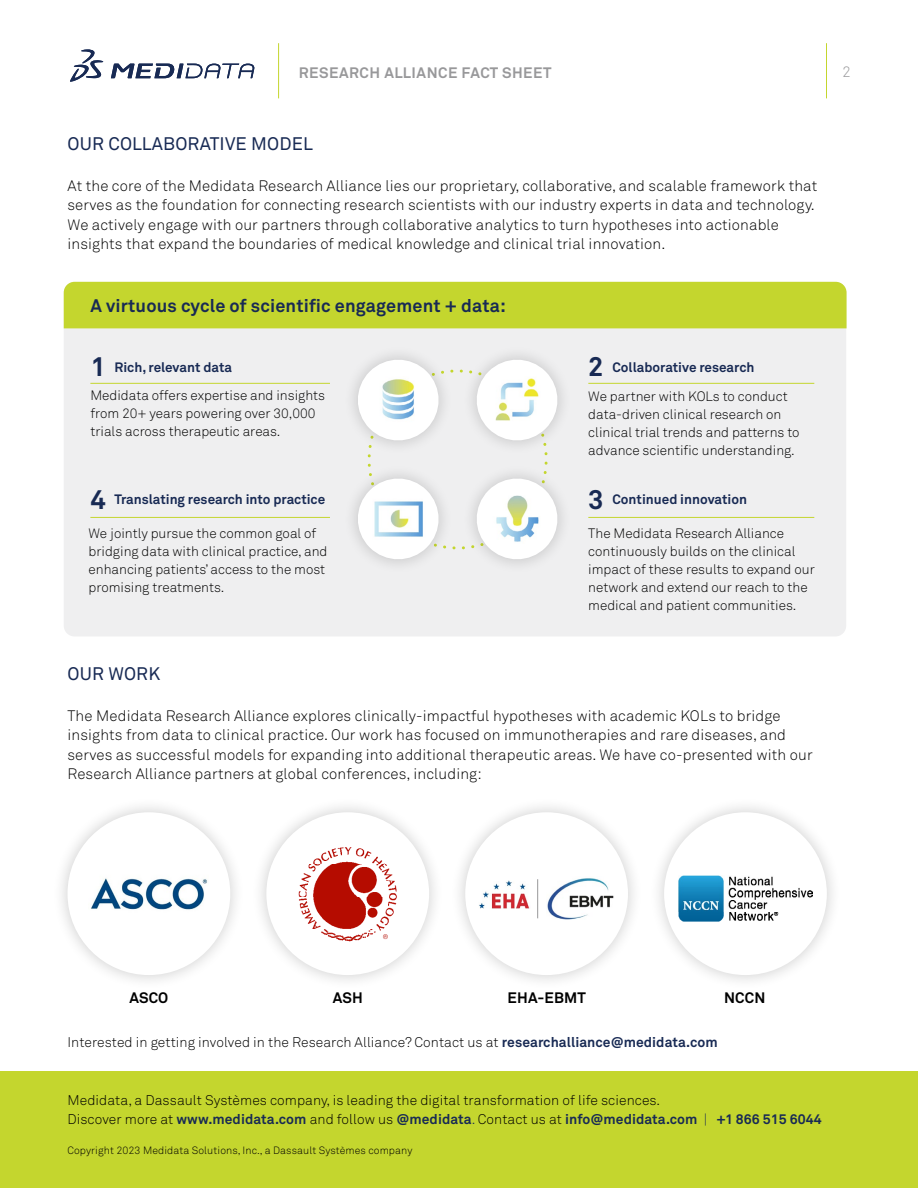
<style>
.page{position:relative;width:918px;height:1188px;background:#fff}
.page>*{position:absolute;margin:0;border:0;box-sizing:border-box;transform-origin:0 0}
.t1{font:700 27px "Akkurat Std";color:#182a54}
.t2{font:700 18px "Akkurat Std";letter-spacing:.01em;color:#182a54}
.t3{font:18px "Akkurat Std";letter-spacing:.01em;color:#182a54}
.t4{font:300 15px/19.5px "Akkurat Std";letter-spacing:.01em;color:#000}
.t5{font:700 15px "Akkurat Std";letter-spacing:.035em;color:#98989a}
.t6{font:700 15px "Akkurat Std";letter-spacing:.01em;color:#000}
.t7{font:300 15px "Akkurat Std";color:#98989a}
.t8{font:300 13.8px/19.5px "Akkurat Std";letter-spacing:.005em;color:#000}
.t9{font:300 13.5px/18px "Akkurat Std";color:#000}
.t10{font:700 13.5px "Akkurat Std";color:#182a54}
.t11{font:300 10.5px "Akkurat Std";letter-spacing:.01em;color:#000}
.s1{font-weight:700;color:#182a54}
.s2{color:#182a54}
</style>
<div class="page">
<div style="left:64px;top:282px;width:782px;height:354px;background:#efeff0;border-radius:11px"></div>
<div style="left:64px;top:282px;width:783px;height:46px;background:#c4d62e"></div>
<hr style="left:278px;top:43px;width:1px;height:55px;background:#c4d62e">
<svg style="left:70px;top:49px;width:34px;height:33px"></svg>
<svg style="left:111px;top:64px;width:144px;height:14px"></svg>
<hr style="left:826px;top:43px;width:1px;height:55px;background:#c4d62e">
<div style="left:53px;top:797px;width:192px;height:193px;background:#000;opacity:.2"></div>
<div style="left:67px;top:812px;width:163px;height:163px;background:#fff;border-radius:50%"></div>
<div style="left:450px;top:797px;width:193px;height:193px;background:#000;opacity:.2"></div>
<div style="left:465px;top:812px;width:163px;height:163px;background:#fff;border-radius:50%"></div>
<div style="left:252px;top:797px;width:192px;height:193px;background:#000;opacity:.2"></div>
<div style="left:266px;top:812px;width:163px;height:163px;background:#fff;border-radius:50%"></div>
<div style="left:649px;top:797px;width:193px;height:193px;background:#000;opacity:.2"></div>
<div style="left:664px;top:812px;width:163px;height:163px;background:#fff;border-radius:50%"></div>
<div style="left:0;top:1071px;width:918px;height:117px;background:#c4d62e"></div>
<img style="left:679px;top:875px;width:133px;height:46px">
<img style="left:298px;top:847px;width:99px;height:95px">
<img style="left:91px;top:878px;width:117px;height:32px">
<img style="left:479px;top:880px;width:51px;height:28px">
<img style="left:547px;top:878px;width:67px;height:42px">
<hr style="left:537px;top:879px;width:1px;height:39px;background:#98989a">
<svg style="left:353px;top:355px;width:210px;height:210px"></svg>
<hr style="left:90px;top:383px;width:240px;height:1px;background:#c4d62e">
<hr style="left:588px;top:383px;width:226px;height:1px;background:#c4d62e">
<hr style="left:90px;top:517px;width:240px;height:1px;background:#c4d62e">
<hr style="left:588px;top:517px;width:226px;height:1px;background:#c4d62e">
<img style="left:376px;top:377px;width:45px;height:46px">
<img style="left:492px;top:376px;width:48px;height:47px">
<img style="left:372px;top:495px;width:53px;height:47px">
<img style="left:493px;top:495px;width:47px;height:48px">
<p class="t5" style="left:299px;top:63px;width:254px">RESEARCH ALLIANCE FACT SHEET</p>
<p class="t7" style="left:842px;top:63px;width:10px">2</p>
<p class="t3" style="left:68px;top:133px;width:247px">OUR COLLABORATIVE MODEL</p>
<p class="t4" style="left:68px;top:176px;width:751px">At the core of the Medidata Research Alliance lies our proprietary, collaborative, and scalable framework that serves as the foundation for connecting research scientists with our industry experts in data and technology.<br>We actively engage with our partners through collaborative analytics to turn hypotheses into actionable insights that expand the boundaries of medical knowledge and clinical trial innovation.</p>
<p class="t2" style="left:90px;top:295px;width:417px">A virtuous cycle of scientific engagement + data:</p>
<h1 class="t1" style="left:90px;top:349px;width:17px">1</h1>
<h1 class="t1" style="left:588px;top:349px;width:17px">2</h1>
<p class="t10" style="left:115px;top:359px;width:119px">Rich, relevant data</p>
<p class="t10" style="left:612px;top:359px;width:143px">Collaborative research</p>
<p class="t9" style="left:90px;top:387px;width:236px">Medidata offers expertise and insights from 20+ years powering over 30,000 trials across therapeutic areas.</p>
<p class="t9" style="left:588px;top:388px;width:213px">We partner with KOLs to conduct data-driven clinical research on clinical trial trends and patterns to advance scientific understanding.</p>
<h1 class="t1" style="left:90px;top:483px;width:17px">4</h1>
<h1 class="t1" style="left:588px;top:483px;width:17px">3</h1>
<p class="t10" style="left:115px;top:491px;width:212px">Translating research into practice</p>
<p class="t10" style="left:612px;top:491px;width:136px">Continued innovation</p>
<p class="t9" style="left:89px;top:524px;width:240px">We jointly pursue the common goal of bridging data with clinical practice, and enhancing patients’ access to the most promising treatments.</p>
<p class="t9" style="left:588px;top:524px;width:228px">The Medidata Research Alliance continuously builds on the clinical impact of these results to expand our network and extend our reach to the medical and patient communities.</p>
<p class="t3" style="left:68px;top:664px;width:94px">OUR WORK</p>
<p class="t4" style="left:68px;top:706px;width:747px">The Medidata Research Alliance explores clinically-impactful hypotheses with academic KOLs to bridge insights from data to clinical practice. Our work has focused on immunotherapies and rare diseases, and serves as successful models for expanding into additional therapeutic areas. We have co-presented with our Research Alliance partners at global conferences, including:</p>
<p class="t6" style="left:129px;top:989px;width:40px">ASCO</p>
<p class="t6" style="left:333px;top:989px;width:32px">ASH</p>
<p class="t6" style="left:508px;top:989px;width:80px">EHA-EBMT</p>
<p class="t6" style="left:724px;top:989px;width:43px">NCCN</p>
<p class="t8" style="left:68px;top:1032px;width:652px">Interested in getting involved in the Research Alliance? Contact us at <span class="s1">researchalliance@medidata.com</span></p>
<p class="t8" style="left:68px;top:1090px;width:756px">Medidata, a Dassault Systèmes company, is leading the digital transformation of life sciences.<br>Discover more at <span class="s1">www.medidata.com</span> and follow us <span class="s1">@medidata</span><span class="s2">.</span> Contact us at <span class="s1">info@medidata.com</span> <span class="s2">|</span> <span class="s1">+1 866 515 6044</span></p>
<p class="t11" style="left:68px;top:1144px;width:346px">Copyright 2023 Medidata Solutions, Inc., a Dassault Systèmes company</p>
</div>
